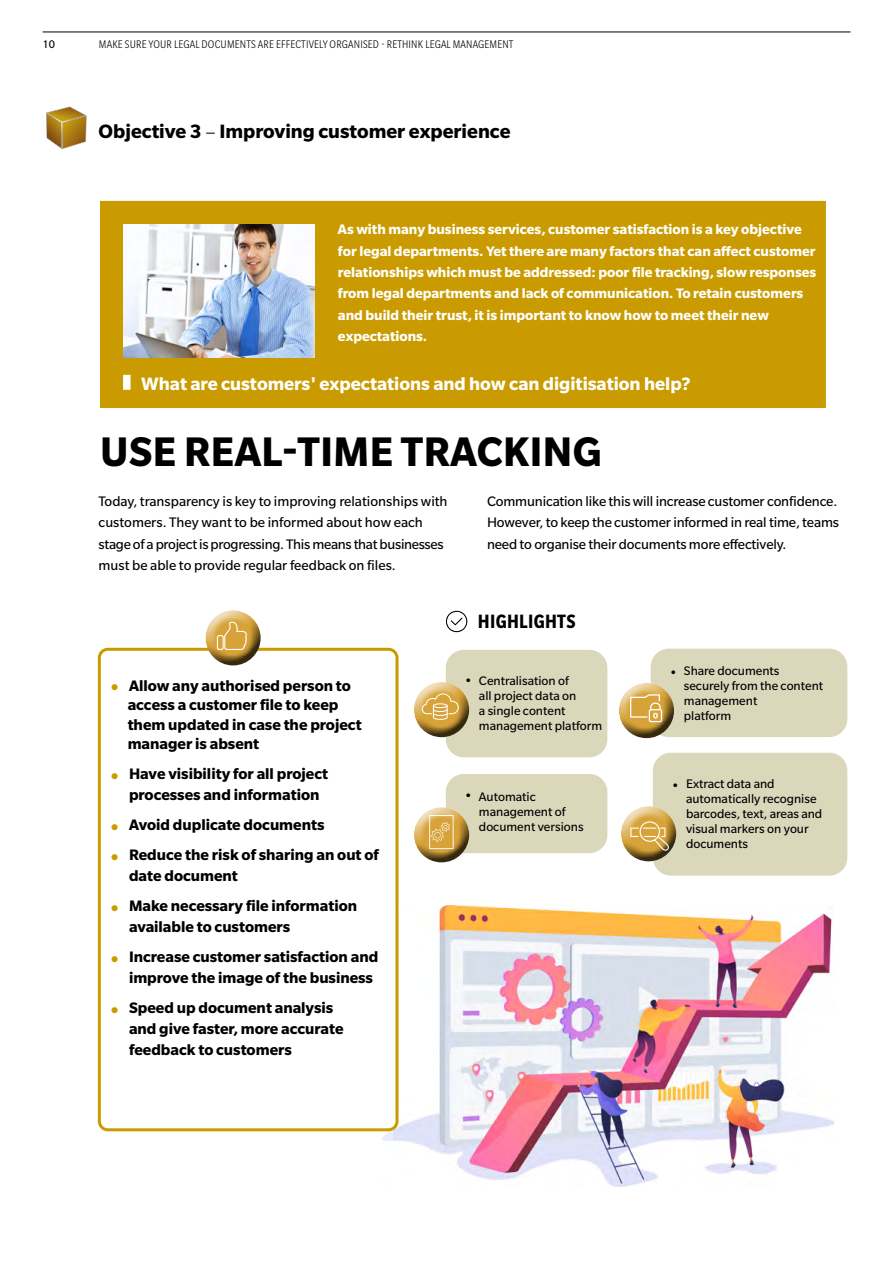
<style>
.page{position:relative;width:893px;height:1263px;background:#fff}
.page>*{position:absolute;margin:0;border:0;box-sizing:border-box;transform-origin:0 0}
.t1{font:700 45px "Slate Pro";letter-spacing:.01em;color:#000}
.t2{font:700 21px "Slate Pro";color:#000}
.t3{font:700 condensed 21px "Slate Pro";letter-spacing:.015em;color:#000}
.t4{font:700 19.5px "Slate Pro";color:#fff}
.t5{font:700 16.5px/21px "Slate Pro";color:#000}
.t6{font:15px/21.3px "Slate Pro";color:#000}
.t7{font:700 15px/21.3px "Slate Pro";color:#fff}
.t8{font:15px "Slate Std";color:#000}
.t9{font:13.5px/15px "Slate Pro";color:#000}
.t10{font:300 condensed 12px "Slate Pro";letter-spacing:.015em;color:#000}
.t11{font:12px "Slate Pro";color:#000}
.s1{font-weight:300}
.s2{color:#ca9b00}
</style>
<div class="page">
<div style="left:100px;top:201px;width:726px;height:207px;background:#ca9b00"></div>
<div style="left:123px;top:375px;width:8px;height:15px;background:#fff"></div>
<img style="left:123px;top:224px;width:191px;height:133px">
<div style="left:446px;top:650px;width:161px;height:107px;background:#dbd7bb;border-radius:18px"></div>
<img style="left:393px;top:905px;width:440px;height:281px">
<svg style="left:446px;top:610px;width:22px;height:22px"></svg>
<div style="left:403px;top:671px;width:70px;height:58px;background:#fff;opacity:.75"></div>
<div style="left:409px;top:689px;width:71px;height:48px;background:#000;opacity:.75"></div>
<div style="left:98px;top:648px;width:300px;height:483px;border:3px solid #ca9b00;border-radius:9px"></div>
<div style="left:651px;top:649px;width:196px;height:88px;background:#dbd7bb;border-radius:18px"></div>
<div style="left:608px;top:672px;width:70px;height:58px;background:#fff;opacity:.75"></div>
<div style="left:614px;top:690px;width:71px;height:48px;background:#000;opacity:.75"></div>
<div style="left:446px;top:774px;width:161px;height:79px;background:#dbd7bb;border-radius:18px"></div>
<div style="left:403px;top:796px;width:70px;height:59px;background:#fff;opacity:.75"></div>
<div style="left:409px;top:815px;width:71px;height:48px;background:#000;opacity:.75"></div>
<div style="left:653px;top:753px;width:194px;height:122px;background:#dbd7bb;border-radius:18px"></div>
<div style="left:610px;top:795px;width:70px;height:58px;background:#fff;opacity:.75"></div>
<div style="left:616px;top:813px;width:71px;height:49px;background:#000;opacity:.75"></div>
<div style="left:195px;top:599px;width:70px;height:59px;background:#fff;opacity:.75"></div>
<div style="left:201px;top:618px;width:71px;height:48px;background:#000;opacity:.75"></div>
<svg style="left:224px;top:621px;width:23px;height:30px"></svg>
<div style="left:217px;top:635px;width:7px;height:15px;border:1px solid #fff;border-radius:2px"></div>
<svg style="left:422px;top:693px;width:37px;height:27px"></svg>
<svg style="left:429px;top:815px;width:25px;height:34px"></svg>
<svg style="left:630px;top:694px;width:32px;height:28px"></svg>
<svg style="left:630px;top:820px;width:39px;height:31px"></svg>
<svg style="left:46px;top:106px;width:41px;height:43px"></svg>
<img style="left:57px;top:120px;width:5px;height:28px">
<hr style="left:43px;top:32px;width:807px;height:1px;background:#000">
<p class="t11" style="left:43px;top:38px;width:14px">10</p>
<p class="t10" style="left:99px;top:38px;width:416px">MAKE SURE YOUR LEGAL DOCUMENTS ARE EFFECTIVELY ORGANISED - RETHINK LEGAL MANAGEMENT</p>
<p class="t2" style="left:99px;top:120px;width:413px">Objective 3 <span class="s1">–</span> Improving customer experience</p>
<p class="t7" style="left:338px;top:219px;width:480px">As with many business services, customer satisfaction is a key objective for legal departments. Yet there are many factors that can affect customer relationships which must be addressed: poor file tracking, slow responses from legal departments and lack of communication. To retain customers and build their trust, it is important to know how to meet their new expectations.</p>
<p class="t4" style="left:141px;top:373px;width:551px">What are customers' expectations and how can digitisation help?</p>
<h1 class="t1" style="left:100px;top:426px;width:503px">USE REAL-TIME TRACKING</h1>
<p class="t6" style="left:99px;top:490px;width:350px">Today, transparency is key to improving relationships with customers. They want to be informed about how each stage of a project is progressing. This means that businesses must be able to provide regular feedback on files.</p>
<p class="t6" style="left:487px;top:490px;width:354px;text-align:justify">Communication like this will increase customer confidence.<br>However, to keep the customer informed in real time, teams need to organise their documents more effectively.</p>
<p class="t5" style="left:128px;top:675px;width:235px;line-height:19.5px;text-indent:-17px"><span class="s2">●</span> Allow any authorised person to access a customer file to keep them updated in case the project manager is absent</p>
<p class="t5" style="left:111px;top:763px;width:219px;text-align:center"><span class="s2">●</span> Have visibility for all project processes and information</p>
<p class="t5" style="left:111px;top:814px;width:215px"><span class="s2">●</span> Avoid duplicate documents</p>
<p class="t5" style="left:129px;top:844px;width:251px;text-indent:-18px"><span class="s2">●</span> Reduce the risk of sharing an out of date document</p>
<p class="t5" style="left:129px;top:895px;width:230px;text-indent:-18px"><span class="s2">●</span> Make necessary file information available to customers</p>
<p class="t5" style="left:129px;top:946px;width:251px;text-indent:-18px"><span class="s2">●</span> Increase customer satisfaction and improve the image of the business</p>
<p class="t5" style="left:129px;top:997px;width:216px;text-indent:-18px"><span class="s2">●</span> Speed up document analysis and give faster, more accurate feedback to customers</p>
<p class="t3" style="left:478px;top:610px;width:99px">HIGHLIGHTS</p>
<p class="t8" style="left:464px;top:672px;width:9px">•</p>
<p class="t9" style="left:479px;top:673px;width:125px">Centralisation of<br>all project data on<br>a single content management platform</p>
<p class="t8" style="left:464px;top:787px;width:9px">•</p>
<p class="t9" style="left:479px;top:789px;width:106px">Automatic management of document versions</p>
<p class="t8" style="left:669px;top:664px;width:9px">•</p>
<p class="t9" style="left:684px;top:663px;width:141px">Share documents securely from the content management<br>platform</p>
<p class="t8" style="left:671px;top:777px;width:9px">•</p>
<p class="t9" style="left:686px;top:776px;width:138px">Extract data and automatically recognise barcodes, text, areas and visual markers on your documents</p>
</div>
